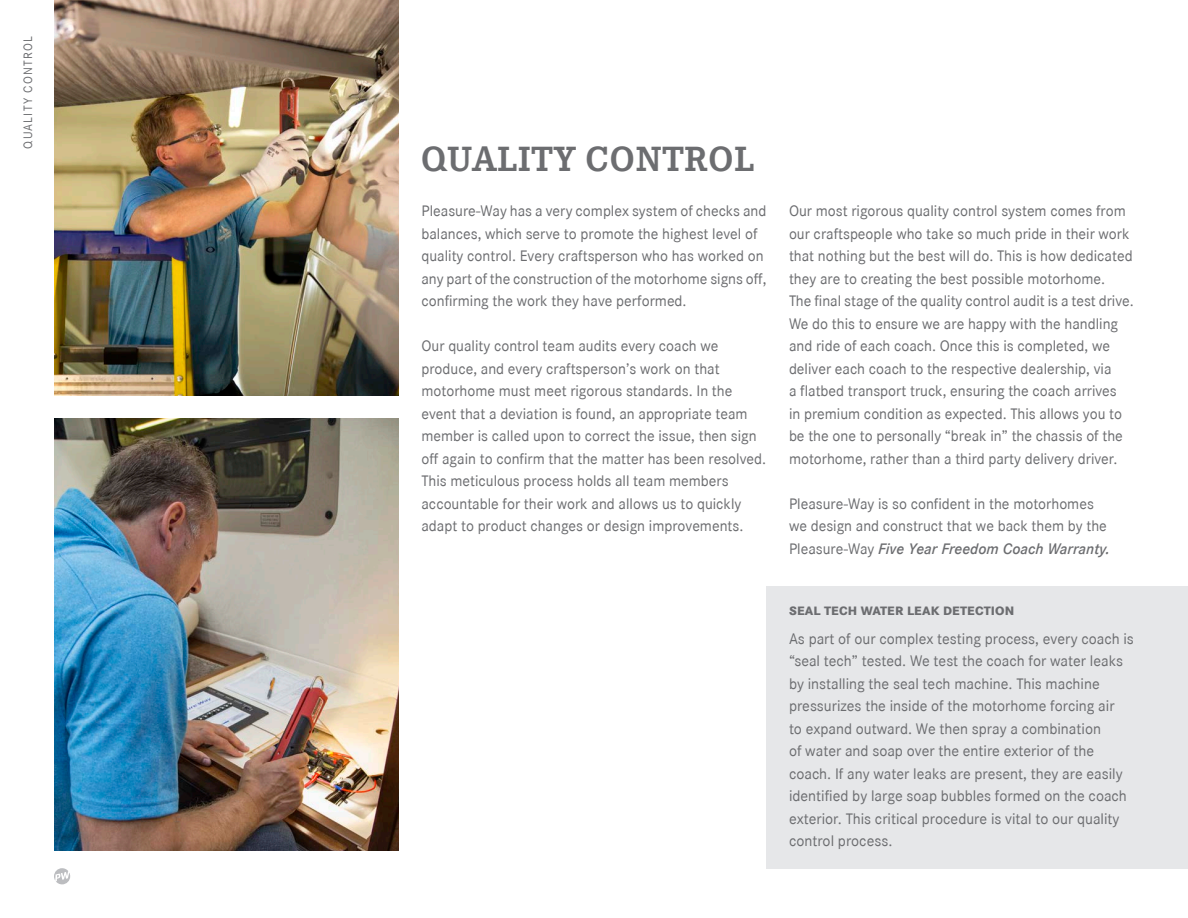
<style>
.page{position:relative;width:1188px;height:918px;background:#fff}
.page>*{position:absolute;margin:0;border:0;box-sizing:border-box;transform-origin:0 0}
.t1{font:700 34.5px "Corporate EBQ";letter-spacing:.03em;color:#6c6d70}
.t2{font:15px/22.5px "Corporate SBQ";color:#6c6d70}
.t3{font:800 12px "Corporate SBQ";letter-spacing:.01em;color:#6c6d70}
.t4{font:12px "Corporate SBQ";letter-spacing:.11em;color:#6c6d70;scale:.96 1}
.s1{font-weight:500;font-style:italic}
</style>
<div class="page">
<svg style="left:54px;top:868px;width:16px;height:16px"></svg>
<div style="left:766px;top:586px;width:422px;height:282px;background:#e6e7e9"></div>
<img style="left:54px;top:418px;width:345px;height:432px">
<img style="left:54px;top:0;width:345px;height:396px">
<p class="t4" style="left:21px;top:149px;width:119px;rotate:-90deg">QUALITY CONTROL</p>
<p class="t1" style="left:422px;top:138px;width:334px">QUALITY CONTROL</p>
<p class="t2" style="left:422px;top:200px;width:347px">Pleasure-Way has a very complex system of checks and balances, which serve to promote the highest level of quality control. Every craftsperson who has worked on any part of the construction of the motorhome signs off, confirming the work they have performed.</p>
<p class="t2" style="left:422px;top:335px;width:346px">Our quality control team audits every coach we produce, and every craftsperson’s work on that motorhome must meet rigorous standards. In the event that a deviation is found, an appropriate team member is called upon to correct the issue, then sign off again to confirm that the matter has been resolved.<br>This meticulous process holds all team members accountable for their work and allows us to quickly adapt to product changes or design improvements.</p>
<p class="t2" style="left:789px;top:200px;width:346px">Our most rigorous quality control system comes from our craftspeople who take so much pride in their work that nothing but the best will do. This is how dedicated they are to creating the best possible motorhome.<br>The final stage of the quality control audit is a test drive.<br>We do this to ensure we are happy with the handling and ride of each coach. Once this is completed, we deliver each coach to the respective dealership, via<br>a flatbed transport truck, ensuring the coach arrives<br>in premium condition as expected. This allows you to be the one to personally “break in” the chassis of the motorhome, rather than a third party delivery driver.</p>
<p class="t2" style="left:789px;top:492px;width:322px">Pleasure-Way is so confident in the motorhomes we design and construct that we back them by the<br>Pleasure-Way <span class="s1">Five Year Freedom Coach Warranty.</span></p>
<p class="t3" style="left:789px;top:603px;width:227px">SEAL TECH WATER LEAK DETECTION</p>
<p class="t2" style="left:789px;top:627px;width:346px">As part of our complex testing process, every coach is “seal tech” tested. We test the coach for water leaks by installing the seal tech machine. This machine pressurizes the inside of the motorhome forcing air<br>to expand outward. We then spray a combination<br>of water and soap over the entire exterior of the coach. If any water leaks are present, they are easily identified by large soap bubbles formed on the coach exterior. This critical procedure is vital to our quality control process.</p>
</div>
